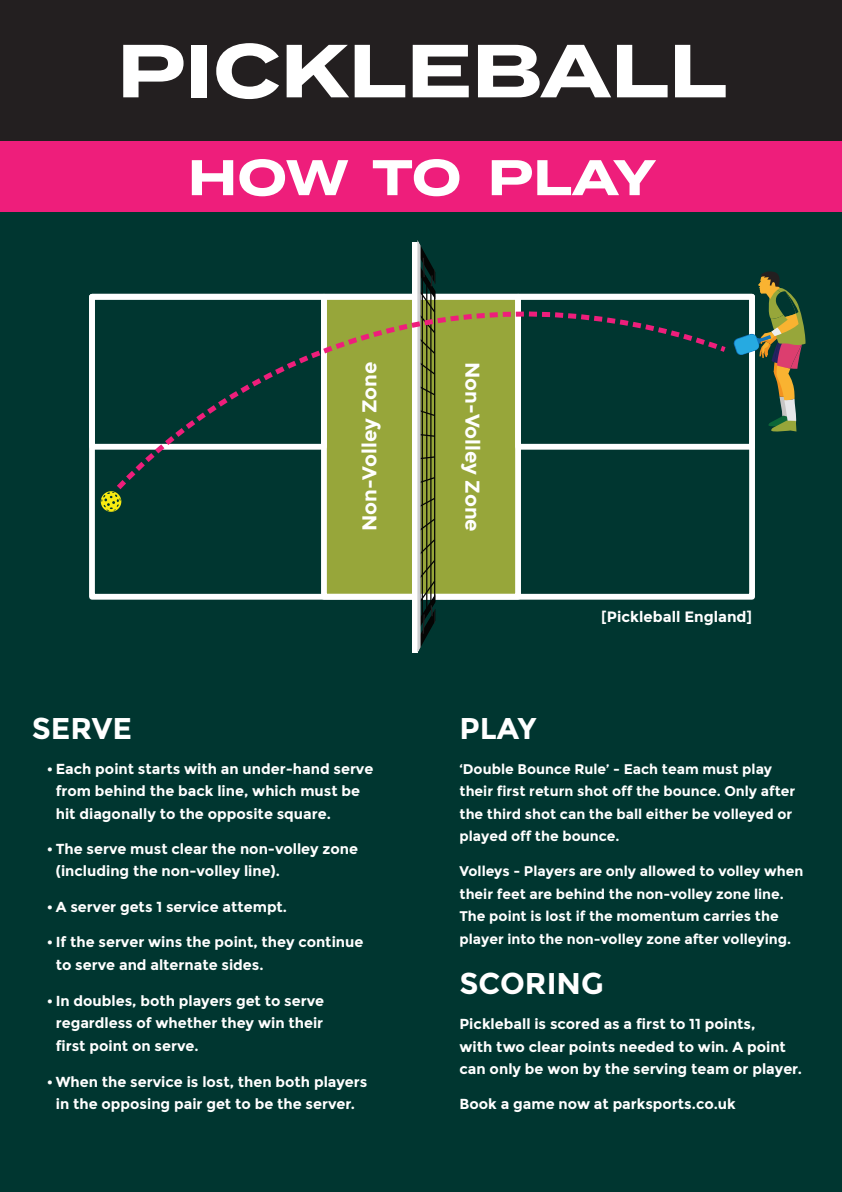
<style>
.page{position:relative;width:842px;height:1192px;background:#003630}
.page>*{position:absolute;margin:0;border:0;box-sizing:border-box;transform-origin:0 0}
.t1{font:700 75px "Termina";color:#fff}
.t2{font:700 50px "Termina";letter-spacing:-.01em;color:#fff}
.t3{font:700 30px "Montserrat";color:#fff}
.t4{font:700 20px "Montserrat";color:#fff}
.t5{font:700 15px "Montserrat";color:#fff}
.t6{font:700 14.5px/22.5px "Montserrat";color:#fff}
.t7{font:700 14px/22.5px "Montserrat";color:#fff}
</style>
<div class="page">
<div style="left:0;top:0;width:842px;height:142px;background:#231f20"></div>
<div style="left:324px;top:298px;width:194px;height:296px;background:#97a63a"></div>
<div style="left:321px;top:294px;width:200px;height:306px;border:6px solid #fff"></div>
<div style="left:89px;top:294px;width:666px;height:306px;border:6px solid #fff"></div>
<div style="left:89px;top:294px;width:238px;height:156px;border:6px solid #fff"></div>
<div style="left:413px;top:242px;width:5px;height:411px;background:#fff"></div>
<svg style="left:417px;top:241px;width:19px;height:412px"></svg>
<svg style="left:101px;top:491px;width:20px;height:21px"></svg>
<svg style="left:732px;top:271px;width:73px;height:162px"></svg>
<div style="left:0;top:141px;width:842px;height:71px;background:#ee1e7b"></div>
<svg style="left:112px;top:281px;width:619px;height:214px"></svg>
<h1 class="t1" style="left:117px;top:15px;width:611px">PICKLEBALL</h1>
<h2 class="t2" style="left:188px;top:140px;width:470px">HOW TO PLAY</h2>
<h3 class="t4" style="left:357px;top:531px;width:171px;rotate:-90deg">Non-Volley Zone</h3>
<h3 class="t4" style="left:484px;top:362px;width:171px;rotate:90deg">Non-Volley Zone</h3>
<p class="t5" style="left:601px;top:608px;width:152px">[Pickleball England]</p>
<h3 class="t3" style="left:32px;top:710px;width:102px">SERVE</h3>
<p class="t6" style="left:56px;top:757px;width:319px;text-indent:-9px">• Each point starts with an under-hand serve from behind the back line, which must be hit diagonally to the opposite square.</p>
<p class="t6" style="left:56px;top:838px;width:304px;text-indent:-9px">• The serve must clear the non-volley zone (including the non-volley line).</p>
<p class="t6" style="left:47px;top:895px;width:242px">• A server gets 1 service attempt.</p>
<p class="t6" style="left:56px;top:931px;width:309px;text-indent:-9px">• If the server wins the point, they continue to serve and alternate sides.</p>
<p class="t6" style="left:56px;top:990px;width:270px;text-align:justify;text-indent:-9px">• In doubles, both players get to serve regardless of whether they win their first point on serve.</p>
<p class="t6" style="left:47px;top:1071px;width:322px;text-align:center">• When the service is lost, then both players in the opposing pair get to be the server.</p>
<h3 class="t3" style="left:459px;top:710px;width:78px">PLAY</h3>
<p class="t7" style="left:459px;top:758px;width:337px">‘Double Bounce Rule’ - Each team must play their first return shot off the bounce. Only after the third shot can the ball either be volleyed or played off the bounce.</p>
<p class="t7" style="left:459px;top:860px;width:345px">Volleys - Players are only allowed to volley when their feet are behind the non-volley zone line.<br>The point is lost if the momentum carries the player into the non-volley zone after volleying.</p>
<h3 class="t3" style="left:459px;top:966px;width:146px">SCORING</h3>
<p class="t6" style="left:459px;top:1013px;width:344px">Pickleball is scored as a first to 11 points,<br>with two clear points needed to win. A point can only be won by the serving team or player.</p>
<p class="t6" style="left:459px;top:1093px;width:278px">Book a game now at parksports.co.uk</p>
</div>
